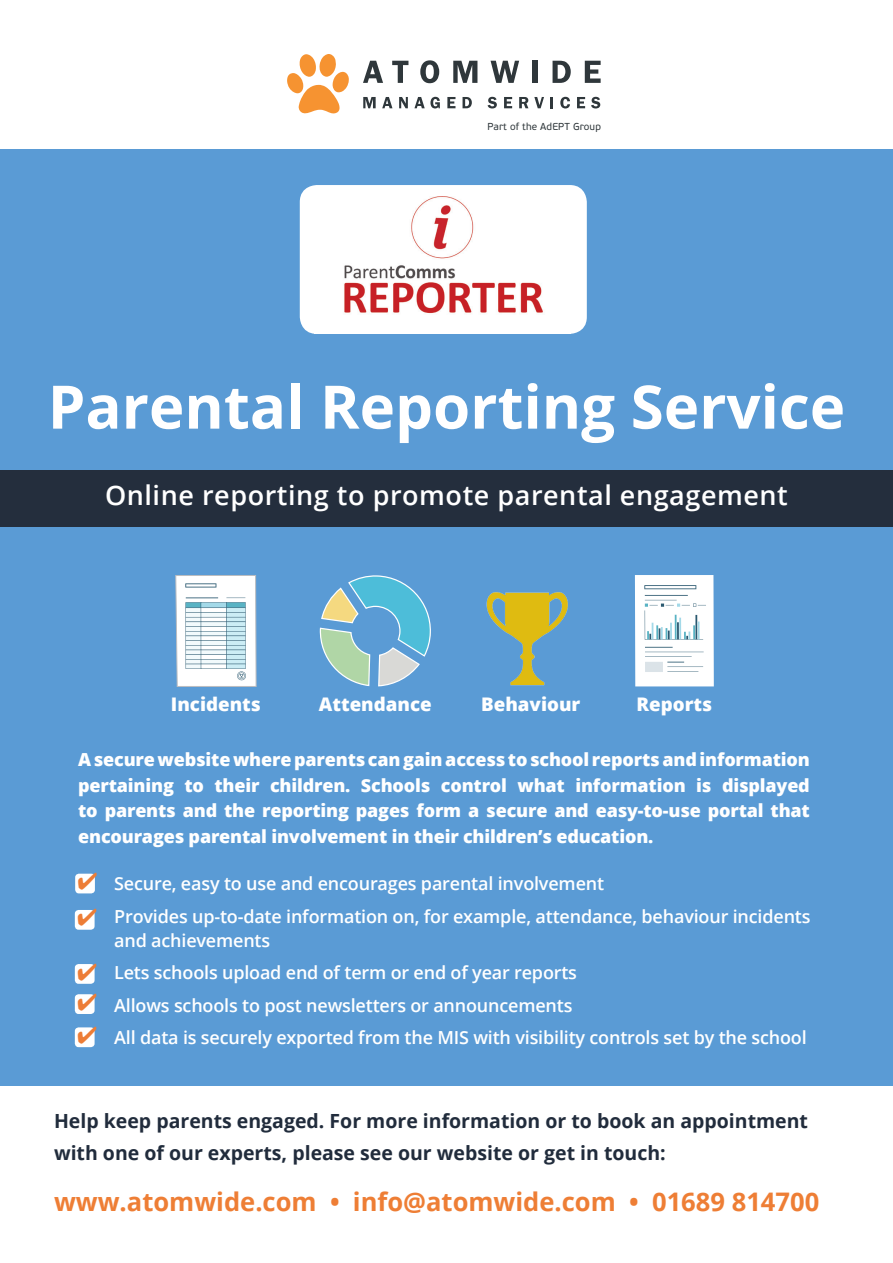
<style>
.page{position:relative;width:893px;height:1263px;background:#fff}
.page>*{position:absolute;margin:0;border:0;box-sizing:border-box;transform-origin:0 0}
.t1{font:700 60px "Open Sans";color:#fff}
.Body_Text{font:600 27px "Open Sans";letter-spacing:.02em;color:#fff}
.t2{font:700 25.5px "Open Sans";color:#ee7e35}
.t3{font:700 19.5px/32px "Open Sans";color:#212c3c}
.t4{font:800 18.75px "Open Sans";color:#fff}
.Sidebar_bullets{font:600 18px/24px "Open Sans";letter-spacing:-.01em;color:#fff}
.Sidebar_bullets-2{font:800 18px/25.5px "Open Sans";letter-spacing:-.01em;color:#fff;text-align:justify}
.t5{font:10.05px "PF Beau Sans Pro";letter-spacing:.015em;color:#2f373b}
</style>
<div class="page">
<div style="left:0;top:150px;width:893px;height:1113px;background:#5a9bd5"></div>
<div style="left:0;top:1086px;width:893px;height:177px;background:#fff"></div>
<div style="left:300px;top:185px;width:287px;height:149px;background:#fff;border-radius:17px"></div>
<div style="left:0;top:471px;width:893px;height:56px;background:#242e3d"></div>
<img style="left:344px;top:197px;width:199px;height:117px">
<div style="left:635px;top:575px;width:79px;height:111px;background:#fff"></div>
<svg style="left:645px;top:647px;width:28px;height:1px"></svg>
<hr style="left:645px;top:652px;width:59px;height:1px;background:#2b5970">
<hr style="left:645px;top:656px;width:47px;height:1px;background:#2b5970">
<svg style="left:667px;top:662px;width:17px;height:1px"></svg>
<hr style="left:667px;top:667px;width:36px;height:1px;background:#2b5970">
<hr style="left:667px;top:671px;width:31px;height:1px;background:#2b5970">
<hr style="left:645px;top:639px;width:58px;height:1px;background:#2b5970">
<hr style="left:645px;top:610px;width:1px;height:30px;background:#2b5970">
<hr style="left:675px;top:615px;width:2px;height:24px;background:#59b3c4">
<hr style="left:679px;top:618px;width:2px;height:21px;background:#a3d9e8">
<hr style="left:695px;top:615px;width:2px;height:24px;background:#2b5970">
<svg style="left:647px;top:621px;width:53px;height:18px"></svg>
<div style="left:645px;top:662px;width:18px;height:10px;background:#dbe3e8"></div>
<hr style="left:645px;top:595px;width:43px;height:1px;background:#2b5970">
<hr style="left:645px;top:600px;width:32px;height:1px;background:#2b5970">
<svg style="left:644px;top:585px;width:52px;height:4px"></svg>
<hr style="left:645px;top:586px;width:50px;height:2px;background:#2b5970">
<svg style="left:645px;top:603px;width:61px;height:4px"></svg>
<img style="left:486px;top:592px;width:82px;height:94px">
<svg style="left:175px;top:575px;width:82px;height:112px;background:#dce8ed"></svg>
<svg style="left:319px;top:575px;width:112px;height:112px"></svg>
<div style="left:75px;top:874px;width:20px;height:19px;background:#fff;border-radius:4px"></div>
<div style="left:75px;top:910px;width:20px;height:20px;background:#fff;border-radius:4px"></div>
<div style="left:75px;top:964px;width:20px;height:20px;background:#fff;border-radius:4px"></div>
<div style="left:75px;top:994px;width:20px;height:20px;background:#fff;border-radius:4px"></div>
<div style="left:75px;top:1027px;width:20px;height:20px;background:#fff;border-radius:4px"></div>
<svg style="left:363px;top:97px;width:13px;height:11px"></svg>
<svg style="left:382px;top:97px;width:10px;height:11px"></svg>
<svg style="left:399px;top:97px;width:9px;height:11px"></svg>
<svg style="left:414px;top:97px;width:26px;height:11px"></svg>
<svg style="left:447px;top:97px;width:8px;height:11px"></svg>
<svg style="left:463px;top:97px;width:9px;height:11px"></svg>
<svg style="left:488px;top:97px;width:9px;height:11px"></svg>
<svg style="left:504px;top:97px;width:8px;height:11px"></svg>
<svg style="left:519px;top:97px;width:9px;height:11px"></svg>
<svg style="left:534px;top:97px;width:10px;height:11px"></svg>
<svg style="left:550px;top:97px;width:3px;height:11px"></svg>
<svg style="left:560px;top:97px;width:10px;height:11px"></svg>
<svg style="left:577px;top:97px;width:8px;height:11px"></svg>
<svg style="left:591px;top:97px;width:9px;height:11px"></svg>
<svg style="left:363px;top:61px;width:20px;height:22px"></svg>
<svg style="left:392px;top:61px;width:16px;height:22px"></svg>
<svg style="left:420px;top:60px;width:19px;height:23px"></svg>
<svg style="left:453px;top:61px;width:24px;height:22px"></svg>
<svg style="left:491px;top:61px;width:28px;height:22px"></svg>
<div style="left:532px;top:61px;width:5px;height:22px;background:#2f373b"></div>
<svg style="left:553px;top:61px;width:18px;height:22px"></svg>
<svg style="left:585px;top:61px;width:16px;height:22px"></svg>
<svg style="left:287px;top:54px;width:62px;height:60px"></svg>
<svg style="left:78px;top:873px;width:17px;height:17px"></svg>
<svg style="left:92px;top:910px;width:3px;height:16px"></svg>
<svg style="left:91px;top:964px;width:4px;height:16px"></svg>
<svg style="left:78px;top:994px;width:17px;height:16px"></svg>
<svg style="left:78px;top:1027px;width:17px;height:17px"></svg>
<p class="t5" style="left:487px;top:121px;width:115px">Part of the AdEPT Group</p>
<p class="t1" style="left:48px;top:364px;width:799px">Parental Reporting Service</p>
<p class="Body_Text" style="left:105px;top:477px;width:684px">Online reporting to promote parental engagement</p>
<p class="t4" style="left:171px;top:690px;width:92px">Incidents</p>
<p class="t4" style="left:319px;top:690px;width:114px">Attendance</p>
<p class="t4" style="left:481px;top:690px;width:101px">Behaviour</p>
<p class="t4" style="left:637px;top:690px;width:77px">Reports</p>
<p class="Sidebar_bullets-2" style="left:78px;top:746px;width:733px">A secure website where parents can gain access to school reports and information pertaining to their children. Schools control what information is displayed to parents and the reporting pages form a secure and easy-to-use portal that encourages parental involvement in their children’s education.</p>
<p class="Sidebar_bullets" style="left:78px;top:871px;width:527px">• Secure, easy to use and encourages parental involvement</p>
<p class="Sidebar_bullets" style="left:114px;top:904px;width:698px;text-indent:-36px">• Provides up-to-date information on, for example, attendance, behaviour incidents and achievements</p>
<p class="Sidebar_bullets" style="left:78px;top:960px;width:500px">• Lets schools upload end of term or end of year reports</p>
<p class="Sidebar_bullets" style="left:78px;top:993px;width:496px">• Allows schools to post newsletters or announcements</p>
<p class="Sidebar_bullets" style="left:78px;top:1025px;width:730px">• All data is securely exported from the MIS with visibility controls set by the school</p>
<p class="t3" style="left:54px;top:1104px;width:756px">Help keep parents engaged. For more information or to book an appointment with one of our experts, please see our website or get in touch:</p>
<p class="t2" style="left:54px;top:1183px;width:767px">www.atomwide.com • info@atomwide.com • 01689 814700</p>
</div>
